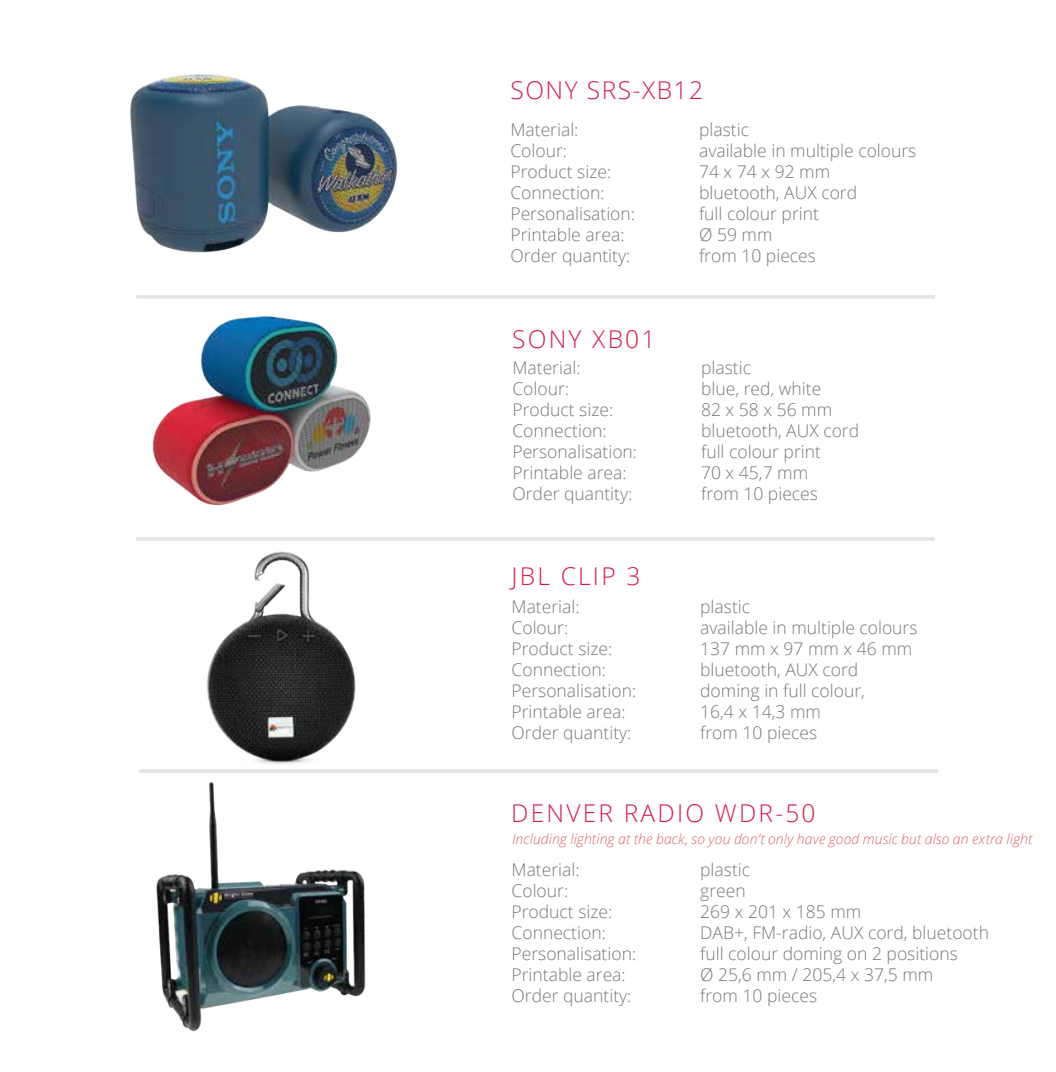
<style>
.page{position:relative;width:1056px;height:1072px;background:#fff}
.page>*{position:absolute;margin:0;border:0;box-sizing:border-box;transform-origin:0 0}
.t1{font:300 24.5px "Open Sans";letter-spacing:.09em;color:#d81c48}
.t2{font:300 24.5px "Open Sans";letter-spacing:.06em;color:#d81c48}
.t3{font:300 17.5px "Open Sans";color:#77787b}
.t4{font:italic 300 14px "Open Sans";letter-spacing:.005em;color:#df6267}
</style>
<div class="page">
<img style="left:156px;top:782px;width:210px;height:250px">
<img style="left:152px;top:316px;width:219px;height:190px">
<img style="left:130px;top:74px;width:381px;height:225px">
<img style="left:136px;top:540px;width:290px;height:224px">
<hr style="left:136px;top:295px;width:798px;height:3px;background:#6e7276">
<hr style="left:136px;top:537px;width:798px;height:3px;background:#6e7276">
<hr style="left:139px;top:769px;width:798px;height:4px;background:#e4e5e6">
<h1 class="t2" style="left:510px;top:73px;width:194px">SONY SRS-XB12</h1>
<p class="t3" style="left:510px;top:118px;width:70px">Material:</p>
<p class="t3" style="left:699px;top:118px;width:51px">plastic</p>
<p class="t3" style="left:510px;top:139px;width:58px">Colour:</p>
<p class="t3" style="left:699px;top:139px;width:219px">available in multiple colours</p>
<p class="t3" style="left:510px;top:160px;width:102px">Product size:</p>
<p class="t3" style="left:699px;top:160px;width:133px">74 x 74 x 92 mm</p>
<p class="t3" style="left:510px;top:181px;width:96px">Connection:</p>
<p class="t3" style="left:699px;top:181px;width:160px">bluetooth, AUX cord</p>
<p class="t3" style="left:510px;top:202px;width:126px">Personalisation:</p>
<p class="t3" style="left:699px;top:202px;width:121px">full colour print</p>
<p class="t3" style="left:510px;top:223px;width:116px">Printable area:</p>
<p class="t3" style="left:699px;top:223px;width:75px">Ø 59 mm</p>
<p class="t3" style="left:510px;top:244px;width:121px">Order quantity:</p>
<p class="t3" style="left:699px;top:244px;width:118px">from 10 pieces</p>
<h1 class="t1" style="left:512px;top:322px;width:145px">SONY XB01</h1>
<p class="t3" style="left:512px;top:356px;width:70px">Material:</p>
<p class="t3" style="left:701px;top:356px;width:51px">plastic</p>
<p class="t3" style="left:512px;top:377px;width:58px">Colour:</p>
<p class="t3" style="left:701px;top:377px;width:122px">blue, red, white</p>
<p class="t3" style="left:512px;top:398px;width:102px">Product size:</p>
<p class="t3" style="left:701px;top:398px;width:133px">82 x 58 x 56 mm</p>
<p class="t3" style="left:512px;top:419px;width:96px">Connection:</p>
<p class="t3" style="left:701px;top:419px;width:160px">bluetooth, AUX cord</p>
<p class="t3" style="left:512px;top:440px;width:126px">Personalisation:</p>
<p class="t3" style="left:701px;top:440px;width:121px">full colour print</p>
<p class="t3" style="left:512px;top:461px;width:116px">Printable area:</p>
<p class="t3" style="left:701px;top:461px;width:108px">70 x 45,7 mm</p>
<p class="t3" style="left:512px;top:482px;width:121px">Order quantity:</p>
<p class="t3" style="left:701px;top:482px;width:118px">from 10 pieces</p>
<h1 class="t1" style="left:511px;top:560px;width:130px">JBL CLIP 3</h1>
<p class="t3" style="left:511px;top:595px;width:70px">Material:</p>
<p class="t3" style="left:700px;top:595px;width:51px">plastic</p>
<p class="t3" style="left:511px;top:616px;width:58px">Colour:</p>
<p class="t3" style="left:700px;top:616px;width:219px">available in multiple colours</p>
<p class="t3" style="left:511px;top:637px;width:102px">Product size:</p>
<p class="t3" style="left:700px;top:637px;width:213px">137 mm x 97 mm x 46 mm</p>
<p class="t3" style="left:511px;top:658px;width:96px">Connection:</p>
<p class="t3" style="left:700px;top:658px;width:160px">bluetooth, AUX cord</p>
<p class="t3" style="left:511px;top:679px;width:126px">Personalisation:</p>
<p class="t3" style="left:700px;top:679px;width:166px">doming in full colour,</p>
<p class="t3" style="left:511px;top:700px;width:116px">Printable area:</p>
<p class="t3" style="left:700px;top:700px;width:122px">16,4 x 14,3 mm</p>
<p class="t3" style="left:511px;top:721px;width:121px">Order quantity:</p>
<p class="t3" style="left:700px;top:721px;width:118px">from 10 pieces</p>
<h1 class="t1" style="left:511px;top:796px;width:306px">DENVER RADIO WDR-50</h1>
<p class="t4" style="left:512px;top:829px;width:521px">Including lighting at the back, so you don’t only have good music but also an extra light</p>
<p class="t3" style="left:511px;top:858px;width:70px">Material:</p>
<p class="t3" style="left:700px;top:858px;width:51px">plastic</p>
<p class="t3" style="left:511px;top:879px;width:58px">Colour:</p>
<p class="t3" style="left:700px;top:879px;width:47px">green</p>
<p class="t3" style="left:511px;top:900px;width:102px">Product size:</p>
<p class="t3" style="left:700px;top:900px;width:163px">269 x 201 x 185 mm</p>
<p class="t3" style="left:511px;top:921px;width:96px">Connection:</p>
<p class="t3" style="left:700px;top:921px;width:290px">DAB+, FM-radio, AUX cord, bluetooth</p>
<p class="t3" style="left:511px;top:942px;width:126px">Personalisation:</p>
<p class="t3" style="left:700px;top:942px;width:259px">full colour doming on 2 positions</p>
<p class="t3" style="left:511px;top:963px;width:116px">Printable area:</p>
<p class="t3" style="left:700px;top:963px;width:234px">Ø 25,6 mm / 205,4 x 37,5 mm</p>
<p class="t3" style="left:511px;top:984px;width:121px">Order quantity:</p>
<p class="t3" style="left:700px;top:984px;width:118px">from 10 pieces</p>
</div>
